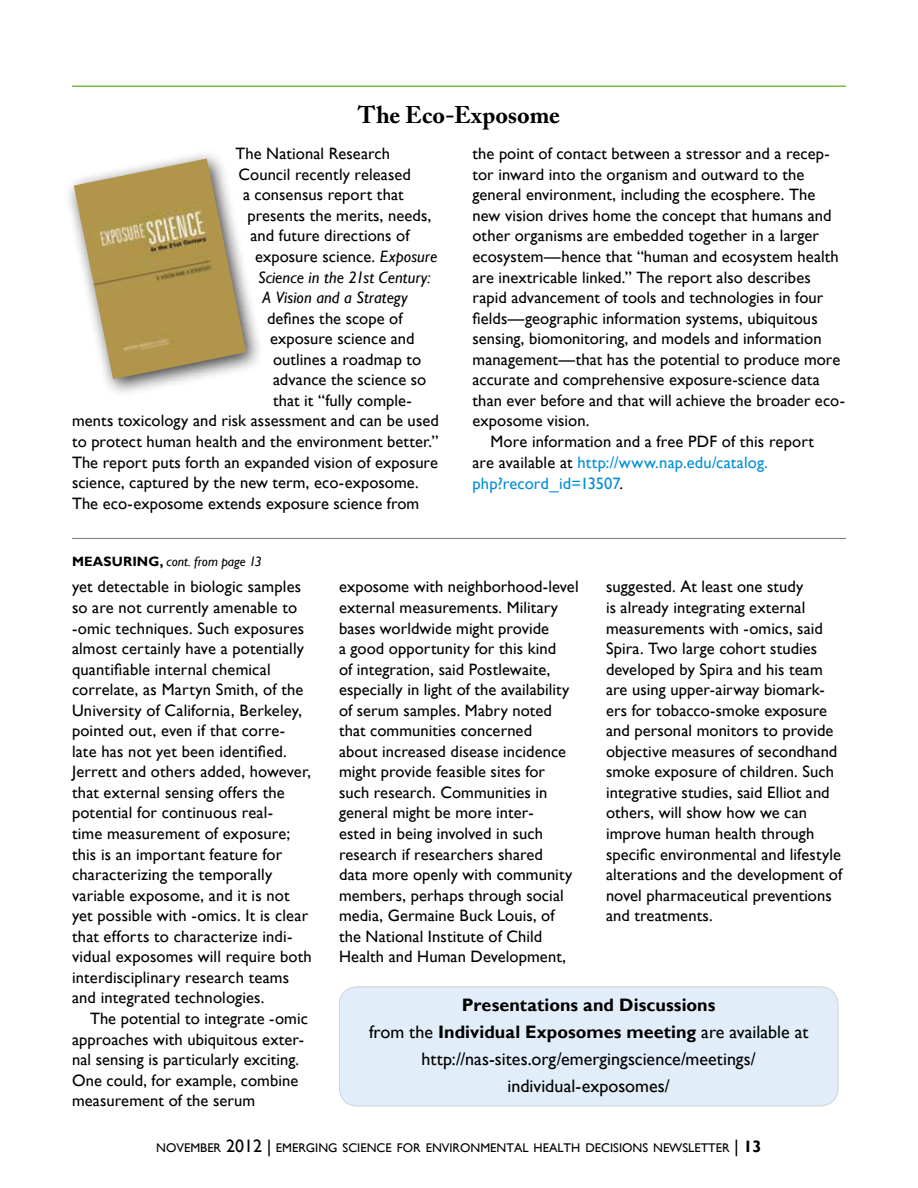
<style>
.page{position:relative;width:918px;height:1188px;background:#fff}
.page>*{position:absolute;margin:0;border:0;box-sizing:border-box;transform-origin:0 0}
.title14{font:700 24px "Adobe Caslon Pro";color:#000}
.body{font:18px/27px "Gill Sans";color:#000;text-align:center}
.body-2{font:16.5px/20.5px "Gill Sans";letter-spacing:.005em;color:#000}
.body_no_indent{font:16.5px/20.5px "Gill Sans";letter-spacing:.005em;color:#000}
.body_no_indent-2{font:italic 16.5px "Gill Sans";letter-spacing:.005em;color:#000}
.z_cont_from{font:italic 13.5px "Gill Sans";letter-spacing:-.005em;color:#000}
.t1{font:12.6px "Gill Sans";color:#000}
.s1{font-style:italic}
.s2{color:#008fd5}
.s3{font-weight:700;font-style:normal}
.s4{font-weight:700}
.s5{font-size:18px}
.s6{font-weight:700;font-size:16.5px}
</style>
<div class="page">
<hr style="left:72px;top:86px;width:774px;height:1px;background:#72bf44">
<div style="left:62px;top:147px;width:201px;height:249px;background:#000;opacity:.75"></div>
<img style="left:74px;top:159px;width:172px;height:220px">
<hr style="left:72px;top:538px;width:774px;height:1px;background:#808285">
<div style="left:339px;top:987px;width:499px;height:119px;background:#e1edf8;border-radius:18px"></div>
<div style="left:339px;top:986px;width:499px;height:120px;border:1px solid #d1d3d4;border-radius:18px"></div>
<p class="title14" style="left:358px;top:101px;width:204px">The Eco-Exposome</p>
<p class="body_no_indent" style="left:236px;top:144px;width:156px">The National Research</p>
<p class="body_no_indent" style="left:238px;top:164px;width:174px">Council recently released</p>
<p class="body_no_indent" style="left:243px;top:185px;width:162px">a consensus report that</p>
<p class="body_no_indent" style="left:248px;top:205px;width:185px">presents the merits, needs,</p>
<p class="body_no_indent" style="left:250px;top:226px;width:161px">and future directions of</p>
<p class="body_no_indent" style="left:255px;top:246px;width:184px">exposure science. <span class="s1">Exposure</span></p>
<p class="body_no_indent-2" style="left:258px;top:267px;width:174px">Science in the 21st Century:</p>
<p class="body_no_indent-2" style="left:262px;top:288px;width:147px">A Vision and a Strategy</p>
<p class="body_no_indent" style="left:267px;top:308px;width:137px">defines the scope of</p>
<p class="body_no_indent" style="left:270px;top:329px;width:146px">exposure science and</p>
<p class="body_no_indent" style="left:273px;top:349px;width:150px">outlines a roadmap to</p>
<p class="body_no_indent" style="left:273px;top:370px;width:155px">advance the science so</p>
<p class="body_no_indent" style="left:273px;top:390px;width:140px">that it “fully comple-</p>
<p class="body_no_indent" style="left:72px;top:411px;width:368px">ments toxicology and risk assessment and can be used</p>
<p class="body_no_indent" style="left:72px;top:431px;width:368px">to protect human health and the environment better.”</p>
<p class="body_no_indent" style="left:72px;top:452px;width:368px">The report puts forth an expanded vision of exposure</p>
<p class="body_no_indent" style="left:72px;top:473px;width:348px">science, captured by the new term, eco-exposome.</p>
<p class="body_no_indent" style="left:72px;top:493px;width:349px">The eco-exposome extends exposure science from</p>
<p class="body_no_indent" style="left:472px;top:144px;width:374px">the point of contact between a stressor and a recep&shy;tor inward into the organism and outward to the general environment, including the ecosphere. The new vision drives home the concept that humans and other organisms are embedded together in a larger ecosystem—hence that “human and ecosystem health are inextricable linked.” The report also describes rapid advancement of tools and technologies in four fields—geographic information systems, ubiquitous sensing, biomonitoring, and models and information management—that has the potential to produce more accurate and comprehensive exposure-science data than ever before and that will achieve the broader eco&shy;exposome vision.</p>
<p class="body-2" style="left:472px;top:431px;width:343px;line-height:21.1px;text-indent:18px">More information and a free PDF of this report are available at <span class="s2">http://www.nap.edu/catalog. php?record_id=13507</span>.</p>
<p class="z_cont_from" style="left:72px;top:554px;width:191px"><span class="s3">MEASURING,</span> cont. from page 13</p>
<p class="body-2" style="left:72px;top:577px;width:241px">yet detectable in biologic samples so are not currently amenable to -omic techniques. Such exposures almost certainly have a potentially quantifiable internal chemical correlate, as Martyn Smith, of the University of California, Berkeley, pointed out, even if that corre&shy;late has not yet been identified.<br>Jerrett and others added, however, that external sensing offers the potential for continuous real-<br>time measurement of exposure; this is an important feature for characterizing the temporally variable exposome, and it is not yet possible with -omics. It is clear that efforts to characterize indi&shy;vidual exposomes will require both interdisciplinary research teams and integrated technologies.</p>
<p class="body-2" style="left:72px;top:1008px;width:237px;text-indent:18px">The potential to integrate -omic approaches with ubiquitous exter&shy;nal sensing is particularly exciting.<br>One could, for example, combine measurement of the serum</p>
<p class="body-2" style="left:339px;top:577px;width:241px">exposome with neighborhood-level external measurements. Military bases worldwide might provide<br>a good opportunity for this kind<br>of integration, said Postlewaite, especially in light of the availability of serum samples. Mabry noted that communities concerned<br>about increased disease incidence might provide feasible sites for such research. Communities in general might be more inter-<br>ested in being involved in such research if researchers shared<br>data more openly with community members, perhaps through social media, Germaine Buck Louis, of the National Institute of Child<br>Health and Human Development,</p>
<p class="body-2" style="left:606px;top:577px;width:238px">suggested. At least one study<br>is already integrating external measurements with -omics, said<br>Spira. Two large cohort studies developed by Spira and his team are using upper-airway biomark&shy;ers for tobacco-smoke exposure and personal monitors to provide objective measures of secondhand smoke exposure of children. Such integrative studies, said Elliot and others, will show how we can improve human health through specific environmental and lifestyle alterations and the development of novel pharmaceutical preventions and treatments.</p>
<p class="body" style="left:369px;top:992px;width:441px"><span class="s4">Presentations and Discussions<br></span>from the <span class="s4">Individual Exposomes meeting</span> are available at http://nas-sites.org/emergingscience/meetings/ individual-exposomes/</p>
<p class="t1" style="left:156px;top:1140px;width:607px">NOVEMBER <span class="s5">2012 |</span> EMERGING SCIENCE FOR ENVIRONMENTAL HEALTH DECISIONS NEWSLETTER <span class="s5">|</span> <span class="s6">13</span></p>
</div>
